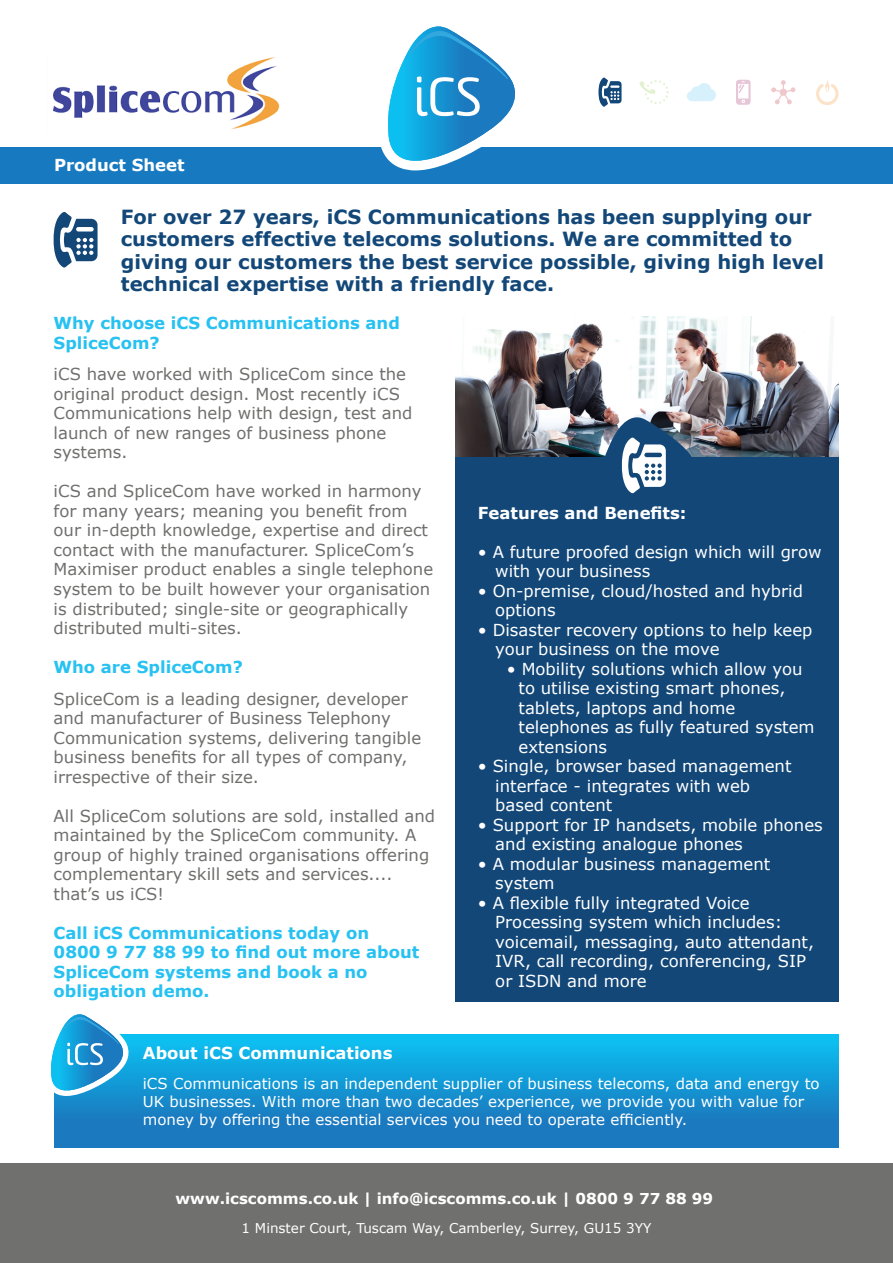
<style>
.page{position:relative;width:893px;height:1263px;background:#fff}
.page>*{position:absolute;margin:0;border:0;box-sizing:border-box;transform-origin:0 0}
.t1{font:700 19.5px/22.5px "Verdana";color:#124778}
.t2{font:16.5px/19.5px "Verdana";color:#6f706e}
.t3{font:16.5px/19.5px "Verdana";color:#fff}
.t4{font:700 16.5px/19.5px "Verdana";color:#27c1f2}
.t5{font:700 16.5px "Verdana";color:#fff}
.t6{font:15px/18px "Verdana";color:#fff}
.t7{font:700 15px "Verdana";color:#fff}
.t8{font:13.5px "Verdana";color:#fff}
</style>
<div class="page">
<div style="left:0;top:147px;width:893px;height:37px;background:#177ac0"></div>
<div style="left:0;top:1163px;width:893px;height:100px;background:#70706f"></div>
<svg style="left:598px;top:77px;width:24px;height:30px"></svg>
<svg style="left:639px;top:80px;width:30px;height:24px"></svg>
<svg style="left:687px;top:83px;width:29px;height:18px"></svg>
<svg style="left:736px;top:80px;width:15px;height:25px"></svg>
<svg style="left:771px;top:80px;width:24px;height:24px"></svg>
<svg style="left:816px;top:79px;width:23px;height:26px"></svg>
<svg style="left:381px;top:26px;width:134px;height:145px"></svg>
<div style="left:54px;top:1034px;width:785px;height:113px;background:linear-gradient(to bottom,#0bc0f2,#1d6bb5)"></div>
<svg style="left:51px;top:1014px;width:81px;height:95px"></svg>
<img style="left:455px;top:317px;width:384px;height:140px">
<div style="left:455px;top:457px;width:384px;height:544px;background:#124778"></div>
<img style="left:596px;top:409px;width:104px;height:85px">
<svg style="left:54px;top:212px;width:44px;height:56px"></svg>
<img style="left:53px;top:57px;width:227px;height:73px">
<p class="t5" style="left:54px;top:153px;width:132px">Product Sheet</p>
<p class="t1" style="left:121px;top:205px;width:705px">For over 27 years, iCS Communications has been supplying our customers effective telecoms solutions. We are committed to giving our customers the best service possible, giving high level technical expertise with a friendly face.</p>
<p class="t4" style="left:54px;top:313px;width:348px">Why choose iCS Communications and<br>SpliceCom?</p>
<p class="t2" style="left:54px;top:364px;width:360px">iCS have worked with SpliceCom since the original product design. Most recently iCS Communications help with design, test and launch of new ranges of business phone systems.</p>
<p class="t2" style="left:54px;top:481px;width:381px">iCS and SpliceCom have worked in harmony for many years; meaning you benefit from our in-depth knowledge, expertise and direct contact with the manufacturer. SpliceCom’s Maximiser product enables a single telephone system to be built however your organisation is distributed; single-site or geographically distributed multi-sites.</p>
<p class="t4" style="left:54px;top:657px;width:191px">Who are SpliceCom?</p>
<p class="t2" style="left:54px;top:689px;width:369px">SpliceCom is a leading designer, developer and manufacturer of Business Telephony Communication systems, delivering tangible business benefits for all types of company, irrespective of their size.</p>
<p class="t2" style="left:54px;top:806px;width:383px">All SpliceCom solutions are sold, installed and maintained by the SpliceCom community. A group of highly trained organisations offering complementary skill sets and services.... that’s us iCS!</p>
<p class="t4" style="left:54px;top:922px;width:367px">Call iCS Communications today on<br>0800 9 77 88 99 to find out more about<br>SpliceCom systems and book a no obligation demo.</p>
<p class="t5" style="left:478px;top:501px;width:210px">Features and Benefits:</p>
<p class="t3" style="left:495px;top:542px;width:328px;text-indent:-17px">• A future proofed design which will grow with your business</p>
<p class="t3" style="left:495px;top:581px;width:309px;text-indent:-17px">• On-premise, cloud/hosted and hybrid options</p>
<p class="t3" style="left:495px;top:620px;width:319px;text-indent:-17px">• Disaster recovery options to help keep your business on the move</p>
<p class="t3" style="left:519px;top:659px;width:298px;text-indent:-12px">• Mobility solutions which allow you to utilise existing smart phones, tablets, laptops and home telephones as fully featured system extensions</p>
<p class="t3" style="left:495px;top:756px;width:298px;text-indent:-17px">• Single, browser based management interface - integrates with web based content</p>
<p class="t3" style="left:495px;top:815px;width:329px;text-indent:-17px">• Support for IP handsets, mobile phones and existing analogue phones</p>
<p class="t3" style="left:495px;top:854px;width:276px;text-indent:-17px">• A modular business management system</p>
<p class="t3" style="left:495px;top:893px;width:320px;text-indent:-17px">• A flexible fully integrated Voice Processing system which includes: voicemail, messaging, auto attendant, IVR, call recording, conferencing, SIP or ISDN and more</p>
<p class="t5" style="left:143px;top:1041px;width:251px">About iCS Communications</p>
<p class="t6" style="left:143px;top:1074px;width:678px">iCS Communications is an independent supplier of business telecoms, data and energy to<br>UK businesses. With more than two decades’ experience, we provide you with value for money by offering the essential services you need to operate efficiently.</p>
<p class="t7" style="left:176px;top:1188px;width:539px">www.icscomms.co.uk | info@icscomms.co.uk | 0800 9 77 88 99</p>
<p class="t8" style="left:242px;top:1219px;width:411px">1 Minster Court, Tuscam Way, Camberley, Surrey, GU15 3YY</p>
</div>
